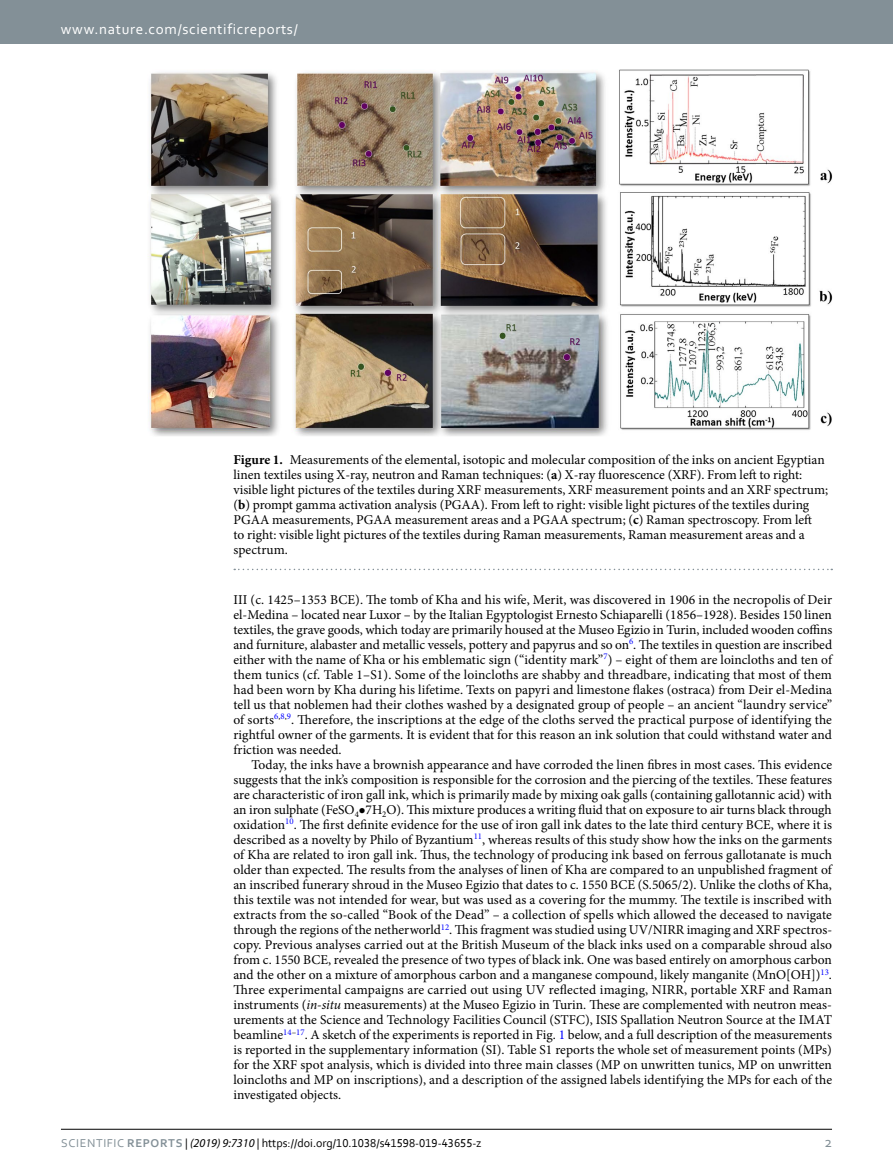
<style>
.page{position:relative;width:893px;height:1174px;background:#fff}
.page>*{position:absolute;margin:0;border:0;box-sizing:border-box;transform-origin:0 0}
.t1{font:15px "Corbel 2";letter-spacing:.045em;color:#fff}
.t2{font:15px "Corbel 2";color:#839097}
.t3{font:13.5px/15px "Minion Pro";color:#000;text-align:justify}
.t4{font:12px "Corbel";color:#000}
.s1{font-weight:700}
.s2{font-style:italic}
.s3{color:#00f}
.s4{font-family:"Corbel 2";color:#839097}
.s5{font-family:"Corbel Bold 2";color:#839097}
.s6{font-family:"Corbel 2"}
.s7{font-family:"Myriad Pro";font-style:italic}
</style>
<div class="page">
<hr style="left:61px;top:1129px;width:771px;height:1px;background:#000">
<div style="left:0;top:0;width:893px;height:43px;background:#839097"></div>
<img style="left:148px;top:70px;width:684px;height:366px">
<svg style="left:234px;top:568px;width:598px;height:2px"></svg>
<p class="t1" style="left:61px;top:19px;width:238px">www.nature.com/scientificreports/</p>
<p class="t3" style="left:233px;top:452px;width:596px;text-align:left"><span class="s1">Figure 1.</span> Measurements of the elemental, isotopic and molecular composition of the inks on ancient Egyptian linen textiles using X-ray, neutron and Raman techniques: (<span class="s1">a</span>) X-ray fluorescence (XRF). From left to right: visible light pictures of the textiles during XRF measurements, XRF measurement points and an XRF spectrum; (<span class="s1">b</span>) prompt gamma activation analysis (PGAA). From left to right: visible light pictures of the textiles during PGAA measurements, PGAA measurement areas and a PGAA spectrum; (<span class="s1">c</span>) Raman spectroscopy. From left<br>to right: visible light pictures of the textiles during Raman measurements, Raman measurement areas and a spectrum.</p>
<p class="t3" style="left:233px;top:592px;width:600px">III (c. 1425–1353 BCE). The tomb of Kha and his wife, Merit, was discovered in 1906 in the necropolis of Deir el-Medina – located near Luxor – by the Italian Egyptologist Ernesto Schiaparelli (1856–1928). Besides 150 linen textiles, the grave goods, which today are primarily housed at the Museo Egizio in Turin, included wooden coffins and furniture, alabaster and metallic vessels, pottery and papyrus and so on<sup>6</sup>. The textiles in question are inscribed either with the name of Kha or his emblematic sign (“identity mark”<sup>7</sup>) – eight of them are loincloths and ten of them tunics (cf. Table 1–S1). Some of the loincloths are shabby and threadbare, indicating that most of them had been worn by Kha during his lifetime. Texts on papyri and limestone flakes (ostraca) from Deir el-Medina tell us that noblemen had their clothes washed by a designated group of people – an ancient “laundry service” of sorts<sup>6</sup><sup>,</sup><sup>8</sup><sup>,</sup><sup>9</sup>. Therefore, the inscriptions at the edge of the cloths served the practical purpose of identifying the rightful owner of the garments. It is evident that for this reason an ink solution that could withstand water and friction was needed.</p>
<p class="t3" style="left:233px;top:757px;width:600px;text-indent:18px">Today, the inks have a brownish appearance and have corroded the linen fibres in most cases. This evidence suggests that the ink’s composition is responsible for the corrosion and the piercing of the textiles. These features are characteristic of iron gall ink, which is primarily made by mixing oak galls (containing gallotannic acid) with an iron sulphate (FeSO<sub>4</sub>•7H<sub>2</sub>O). This mixture produces a writing fluid that on exposure to air turns black through oxidation<sup>10</sup>. The first definite evidence for the use of iron gall ink dates to the late third century BCE, where it is described as a novelty by Philo of Byzantium<sup>11</sup>, whereas results of this study show how the inks on the garments of Kha are related to iron gall ink. Thus, the technology of producing ink based on ferrous gallotanate is much older than expected. The results from the analyses of linen of Kha are compared to an unpublished fragment of an inscribed funerary shroud in the Museo Egizio that dates to c. 1550 BCE (S.5065/2). Unlike the cloths of Kha, this textile was not intended for wear, but was used as a covering for the mummy. The textile is inscribed with extracts from the so-called “Book of the Dead” – a collection of spells which allowed the deceased to navigate through the regions of the netherworld<sup>12</sup>. This fragment was studied using UV/NIRR imaging and XRF spectros&shy;copy. Previous analyses carried out at the British Museum of the black inks used on a comparable shroud also from c. 1550 BCE, revealed the presence of two types of black ink. One was based entirely on amorphous carbon and the other on a mixture of amorphous carbon and a manganese compound, likely manganite (MnO[OH])<sup>13</sup>.<br>Three experimental campaigns are carried out using UV reflected imaging, NIRR, portable XRF and Raman instruments (<span class="s2">in-situ</span> measurements) at the Museo Egizio in Turin. These are complemented with neutron meas&shy;urements at the Science and Technology Facilities Council (STFC), ISIS Spallation Neutron Source at the IMAT beamline<sup>14</sup><sup>–</sup><sup>17</sup>. A sketch of the experiments is reported in Fig. <span class="s3">1</span> below, and a full description of the measurements is reported in the supplementary information (SI). Table S1 reports the whole set of measurement points (MPs) for the XRF spot analysis, which is divided into three main classes (MP on unwritten tunics, MP on unwritten loincloths and MP on inscriptions), and a description of the assigned labels identifying the MPs for each of the investigated objects.</p>
<p class="t4" style="left:61px;top:1135px;width:422px"><span class="s4">Scientific</span> <span class="s5">REPORTS</span> <span class="s6">|</span> <span class="s7">(2019) 9:7310</span> <span class="s6">|</span> https://doi.org/10.1038/s41598-019-43655-z</p>
<p class="t2" style="left:824px;top:1132px;width:9px">2</p>
</div>
